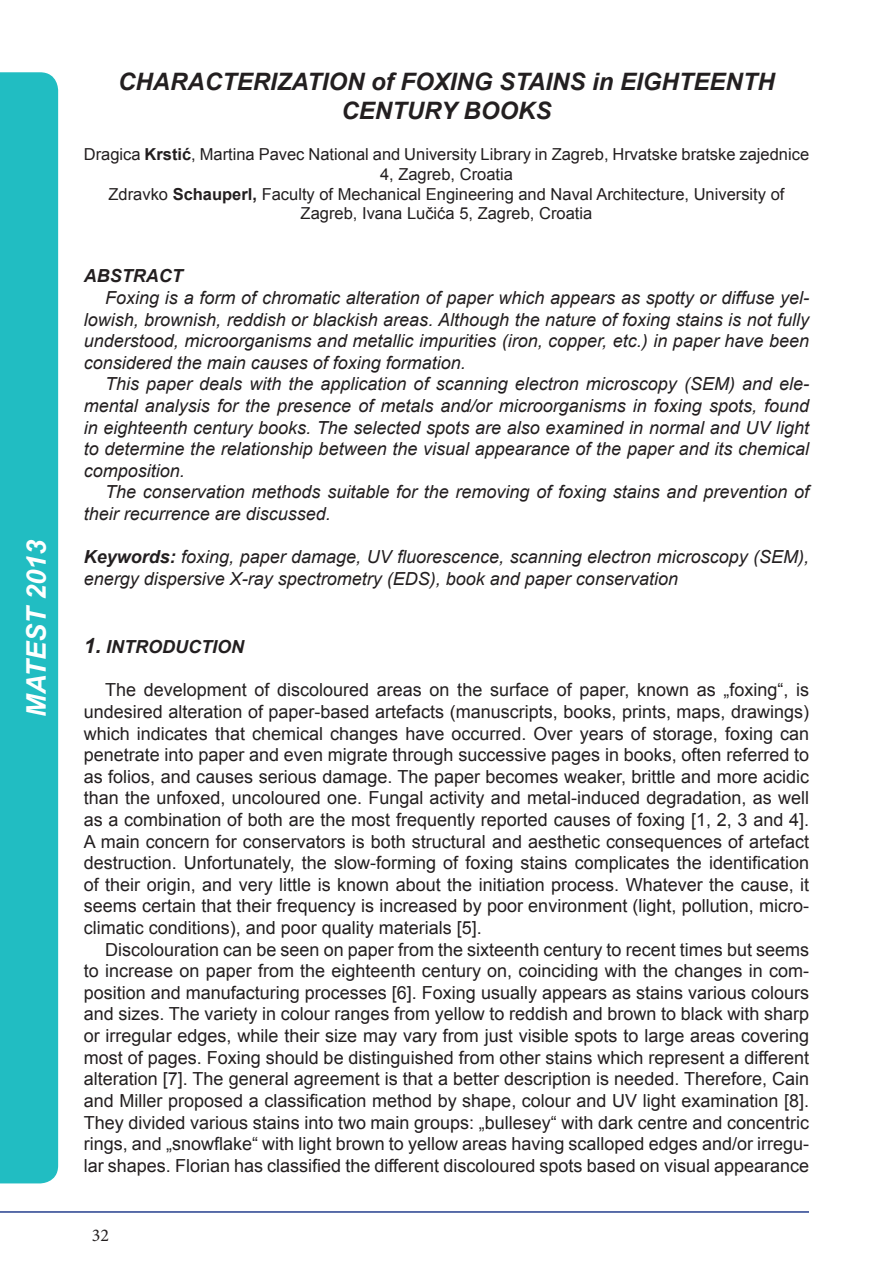
<style>
.page{position:relative;width:893px;height:1263px;background:#fff}
.page>*{position:absolute;margin:0;border:0;box-sizing:border-box;transform-origin:0 0}
.t1{font:italic 700 27px "Arial";color:#fff}
.t2{font:italic 700 24px "Arial";color:#231f20}
.t3{font:18px/21.6px "Arial";color:#231f20;text-align:justify}
.t4{font:italic 18px/21.6px "Arial";color:#231f20;text-align:justify}
.t5{font:italic 700 18px "Arial";color:#231f20}
.t6{font:18px "Minion Pro";color:#231f20}
.t7{font:16.5px/19.8px "Arial";color:#231f20;text-align:center}
.s1{font-weight:700}
.s2{font-size:21px}
</style>
<div class="page">
<hr style="left:0;top:1211px;width:809px;height:2px;background:#253f8e">
<div style="left:0;top:72px;width:58px;height:1111px;background:#21bdc2"></div>
<p class="t1" style="left:18px;top:717px;width:178px;rotate:-90deg">MATEST 2013</p>
<p class="t2" style="left:118px;top:65px;width:658px">CHARACTERIZATION of FOXING STAINS in EIGHTEENTH</p>
<p class="t2" style="left:342px;top:94px;width:211px">CENTURY BOOKS</p>
<p class="t7" style="left:84px;top:144px;width:727px">Dragica <span class="s1">Krstić</span>, Martina Pavec National and University Library in Zagreb, Hrvatske bratske zajednice<br>4, Zagreb, Croatia</p>
<p class="t7" style="left:109px;top:184px;width:677px">Zdravko <span class="s1">Schauperl,</span> Faculty of Mechanical Engineering and Naval Architecture, University of</p>
<p class="t7" style="left:301px;top:204px;width:293px">Zagreb, Ivana Lučića 5, Zagreb, Croatia</p>
<p class="t5" style="left:84px;top:264px;width:100px">ABSTRACT</p>
<p class="t4" style="left:84px;top:287px;width:727px;text-indent:21px">Foxing is a form of chromatic alteration of paper which appears as spotty or diffuse yel&shy;lowish, brownish, reddish or blackish areas. Although the nature of foxing stains is not fully understood, microorganisms and metallic impurities (iron, copper, etc.) in paper have been considered the main causes of foxing formation.</p>
<p class="t4" style="left:84px;top:373px;width:727px;text-indent:21px">This paper deals with the application of scanning electron microscopy (SEM) and ele&shy;mental analysis for the presence of metals and/or microorganisms in foxing spots, found in eighteenth century books. The selected spots are also examined in normal and UV light to determine the relationship between the visual appearance of the paper and its chemical composition.</p>
<p class="t4" style="left:84px;top:481px;width:727px;text-indent:21px">The conservation methods suitable for the removing of foxing stains and prevention of their recurrence are discussed.</p>
<p class="t4" style="left:84px;top:546px;width:727px"><span class="s1">Keywords:</span> foxing, paper damage, UV fluorescence, scanning electron microscopy (SEM), energy dispersive X-ray spectrometry (EDS), book and paper conservation</p>
<p class="t5" style="left:84px;top:635px;width:162px"><span class="s2">1.</span> INTRODUCTION</p>
<p class="t3" style="left:84px;top:679px;width:727px;text-indent:21px">The development of discoloured areas on the surface of paper, known as „foxing“, is undesired alteration of paper-based artefacts (manuscripts, books, prints, maps, drawings) which indicates that chemical changes have occurred. Over years of storage, foxing can penetrate into paper and even migrate through successive pages in books, often referred to as folios, and causes serious damage. The paper becomes weaker, brittle and more acidic than the unfoxed, uncoloured one. Fungal activity and metal-induced degradation, as well as a combination of both are the most frequently reported causes of foxing [1, 2, 3 and 4].<br>A main concern for conservators is both structural and aesthetic consequences of artefact destruction. Unfortunately, the slow-forming of foxing stains complicates the identification of their origin, and very little is known about the initiation process. Whatever the cause, it seems certain that their frequency is increased by poor environment (light, pollution, micro&shy;climatic conditions), and poor quality materials [5].</p>
<p class="t3" style="left:84px;top:939px;width:727px;text-indent:21px">Discolouration can be seen on paper from the sixteenth century to recent times but seems to increase on paper from the eighteenth century on, coinciding with the changes in com&shy;position and manufacturing processes [6]. Foxing usually appears as stains various colours and sizes. The variety in colour ranges from yellow to reddish and brown to black with sharp or irregular edges, while their size may vary from just visible spots to large areas covering most of pages. Foxing should be distinguished from other stains which represent a different alteration [7]. The general agreement is that a better description is needed. Therefore, Cain and Miller proposed a classification method by shape, colour and UV light examination [8].<br>They divided various stains into two main groups: „bullesey“ with dark centre and concentric rings, and „snowflake“ with light brown to yellow areas having scalloped edges and/or irregu&shy;lar shapes. Florian has classified the different discoloured spots based on visual appearance</p>
<p class="t6" style="left:92px;top:1223px;width:19px">32</p>
</div>
